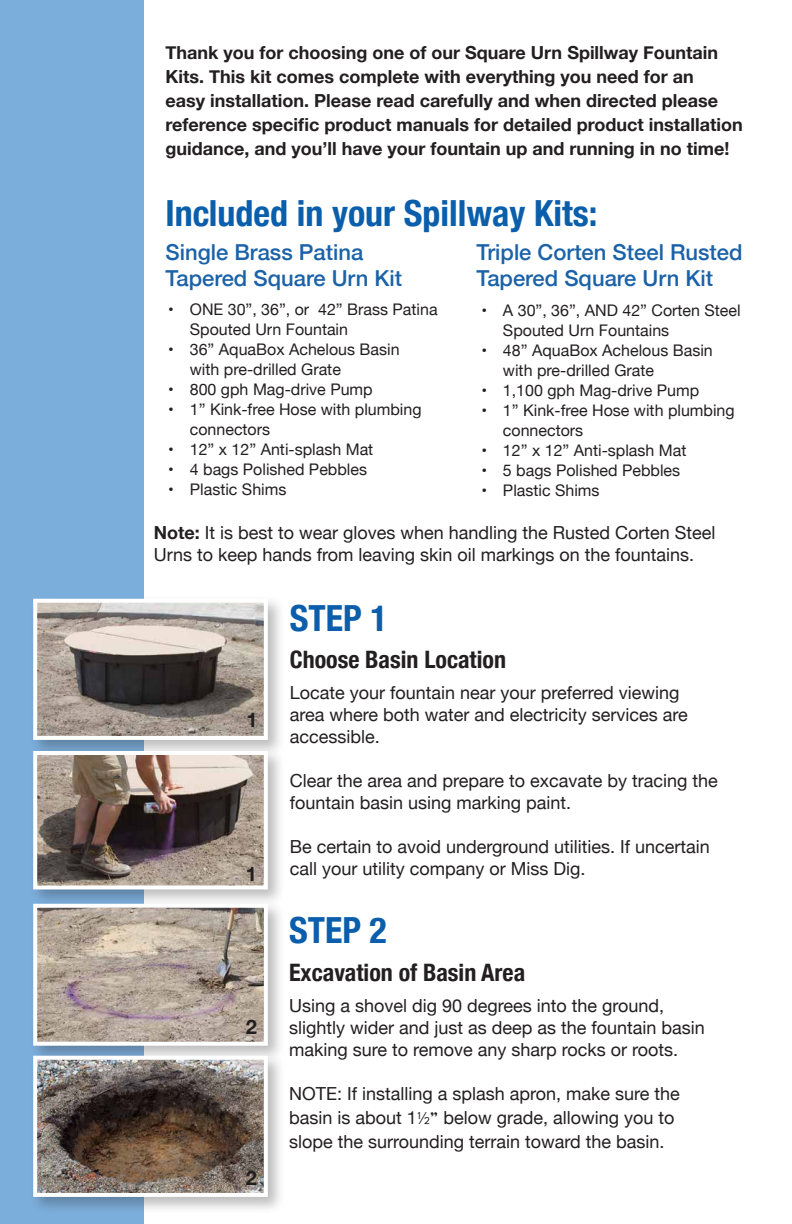
<style>
.page{position:relative;width:792px;height:1224px;background:#fff}
.page>*{position:absolute;margin:0;border:0;box-sizing:border-box;transform-origin:0 0}
.t1{font:700 condensed 36px "Helvetica Neue";color:#0a5eab}
.t2{font:700 condensed 24px "Helvetica Neue";color:#231f20}
.t3{font:500 22px/26px "Helvetica Neue";color:#1b62a8}
.t4{font:700 20px "Helvetica Neue";color:#231f20}
.t5{font:18px/22px "Helvetica Neue";color:#231f20}
.t6{font:700 18px/24px "Helvetica Neue";color:#231f20}
.t7{font:16px/20px "Helvetica Neue";color:#231f20}
.s1{font-weight:700}
.s2{font-family:"League Spartan";font-weight:100}
</style>
<div class="page">
<div style="left:0;top:0;width:144px;height:1224px;background:#7caedc"></div>
<div style="left:29px;top:595px;width:256px;height:162px;background:#231f20;opacity:.3"></div>
<img style="left:38px;top:604px;width:225px;height:131px">
<div style="left:33px;top:599px;width:235px;height:141px;border:4px solid #fff"></div>
<div style="left:29px;top:747px;width:256px;height:161px;background:#231f20;opacity:.3"></div>
<img style="left:38px;top:756px;width:225px;height:128px">
<div style="left:33px;top:751px;width:235px;height:138px;border:4px solid #fff"></div>
<div style="left:29px;top:900px;width:256px;height:164px;background:#231f20;opacity:.3"></div>
<img style="left:38px;top:909px;width:225px;height:132px">
<div style="left:33px;top:904px;width:235px;height:142px;border:4px solid #fff"></div>
<div style="left:29px;top:1052px;width:256px;height:162px;background:#231f20;opacity:.3"></div>
<img style="left:38px;top:1061px;width:225px;height:131px">
<div style="left:33px;top:1056px;width:235px;height:141px;border:4px solid #fff"></div>
<p class="t6" style="left:166px;top:41px;width:579px">Thank you for choosing one of our Square Urn Spillway Fountain Kits. This kit comes complete with everything you need for an<br>easy installation. Please read carefully and when directed please reference specific product manuals for detailed product installation guidance, and you’ll have your fountain up and running in no time!</p>
<h1 class="t1" style="left:166px;top:183px;width:433px">Included in your Spillway Kits:</h1>
<p class="t3" style="left:166px;top:237px;width:238px">Single Brass Patina<br>Tapered Square Urn Kit</p>
<p class="t3" style="left:477px;top:237px;width:268px">Triple Corten Steel Rusted<br>Tapered Square Urn Kit</p>
<p class="t7" style="left:190px;top:300px;width:249px;text-indent:-22px">• ONE 30”, 36”, or 42” Brass Patina<br>Spouted Urn Fountain</p>
<p class="t7" style="left:190px;top:340px;width:211px;text-indent:-22px">• 36” AquaBox Achelous Basin with pre-drilled Grate</p>
<p class="t7" style="left:168px;top:380px;width:206px">• 800 gph Mag-drive Pump</p>
<p class="t7" style="left:190px;top:400px;width:233px;text-indent:-22px">• 1” Kink-free Hose with plumbing connectors</p>
<p class="t7" style="left:168px;top:440px;width:207px">• 12” x 12” Anti-splash Mat</p>
<p class="t7" style="left:168px;top:460px;width:200px">• 4 bags Polished Pebbles</p>
<p class="t7" style="left:168px;top:480px;width:120px">• Plastic Shims</p>
<p class="t7" style="left:503px;top:301px;width:239px;text-indent:-22px">• A 30”, 36”, AND 42” Corten Steel<br>Spouted Urn Fountains</p>
<p class="t7" style="left:503px;top:341px;width:211px;text-indent:-22px">• 48” AquaBox Achelous Basin with pre-drilled Grate</p>
<p class="t7" style="left:481px;top:381px;width:219px">• 1,100 gph Mag-drive Pump</p>
<p class="t7" style="left:503px;top:401px;width:233px;text-indent:-22px">• 1” Kink-free Hose with plumbing connectors</p>
<p class="t7" style="left:481px;top:441px;width:207px">• 12” x 12” Anti-splash Mat</p>
<p class="t7" style="left:481px;top:461px;width:200px">• 5 bags Polished Pebbles</p>
<p class="t7" style="left:481px;top:481px;width:120px">• Plastic Shims</p>
<p class="t5" style="left:154px;top:523px;width:563px"><span class="s1">Note:</span> It is best to wear gloves when handling the Rusted Corten Steel<br>Urns to keep hands from leaving skin oil markings on the fountains.</p>
<p class="t4" style="left:246px;top:705px;width:13px">1</p>
<p class="t4" style="left:246px;top:858px;width:13px">1</p>
<p class="t4" style="left:246px;top:1011px;width:13px">2</p>
<p class="t4" style="left:246px;top:1163px;width:13px">2</p>
<h1 class="t1" style="left:290px;top:589px;width:99px">STEP 1</h1>
<h2 class="t2" style="left:290px;top:640px;width:218px">Choose Basin Location</h2>
<p class="t5" style="left:290px;top:683px;width:399px">Locate your fountain near your preferred viewing area where both water and electricity services are accessible.</p>
<p class="t5" style="left:290px;top:771px;width:430px">Clear the area and prepare to excavate by tracing the fountain basin using marking paint.</p>
<p class="t5" style="left:290px;top:837px;width:421px">Be certain to avoid underground utilities. If uncertain call your utility company or Miss Dig.</p>
<h1 class="t1" style="left:289px;top:900px;width:99px">STEP 2</h1>
<h2 class="t2" style="left:289px;top:952px;width:238px">Excavation of Basin Area</h2>
<p class="t5" style="left:289px;top:995px;width:417px">Using a shovel dig 90 degrees into the ground, slightly wider and just as deep as the fountain basin making sure to remove any sharp rocks or roots.</p>
<p class="t5" style="left:289px;top:1082px;width:392px;line-height:24px">NOTE: If installing a splash apron, make sure the basin is about 1<span class="s2">1/2”</span> below grade, allowing you to slope the surrounding terrain toward the basin.</p>
</div>
